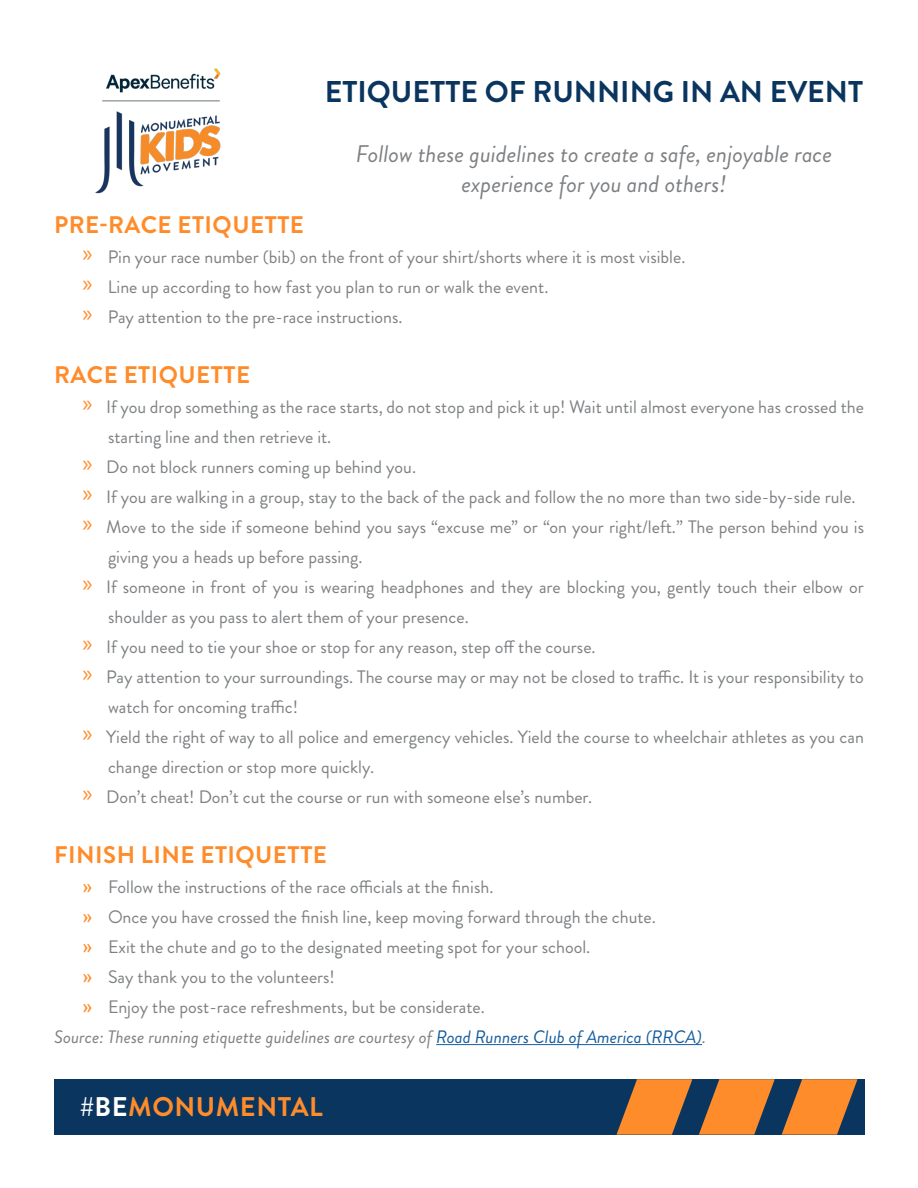
<style>
.page{position:relative;width:918px;height:1188px;background:#fff}
.page>*{position:absolute;margin:0;border:0;box-sizing:border-box;transform-origin:0 0}
.t1{font:700 30px "Brandon Grotesque";color:#0a355e}
.Subhead{font:700 27px "Brandon Grotesque";letter-spacing:.02em;color:#ff8c2b}
.t2{font:italic 24px/30px "Brandon Grotesque";color:#7e8083;text-align:center}
.t3{font:700 24px "Brandon Grotesque";letter-spacing:.02em;color:#ff8c2b}
.t4{font:18px/30px "Brandon Grotesque";color:#7e8083}
.t5{font:italic 18px "Brandon Grotesque";color:#7e8083}
.s1{font-family:"Myriad Pro";font-size:24px;color:#ff8c2b}
.s2{font-size:24px;color:#ff8c2b}
.s3{color:#175d9e}
.s4{color:#fff}
</style>
<div class="page">
<div style="left:54px;top:1080px;width:810px;height:55px;background:#0a355e"></div>
<svg style="left:782px;top:1079px;width:75px;height:56px"></svg>
<svg style="left:699px;top:1079px;width:76px;height:56px"></svg>
<svg style="left:617px;top:1079px;width:75px;height:56px"></svg>
<hr style="left:436px;top:1044px;width:266px;height:1px;background:#175d9e">
<img style="left:95px;top:68px;width:126px;height:126px">
<p class="t1" style="left:325px;top:71px;width:540px">ETIQUETTE OF RUNNING IN AN EVENT</p>
<p class="t2" style="left:356px;top:139px;width:478px">Follow these guidelines to create a safe, enjoyable race experience for you and others!</p>
<p class="t3" style="left:54px;top:208px;width:251px">PRE-RACE ETIQUETTE</p>
<p class="t4" style="left:82px;top:242px;width:604px"><span class="s1">»</span> Pin your race number (bib) on the front of your shirt/shorts where it is most visible.</p>
<p class="t4" style="left:82px;top:272px;width:467px"><span class="s1">»</span> Line up according to how fast you plan to run or walk the event.</p>
<p class="t4" style="left:82px;top:302px;width:322px"><span class="s1">»</span> Pay attention to the pre-race instructions.</p>
<p class="t3" style="left:54px;top:358px;width:198px">RACE ETIQUETTE</p>
<p class="t4" style="left:108px;top:392px;width:758px;text-indent:-26px"><span class="s1">»</span> If you drop something as the race starts, do not stop and pick it up! Wait until almost everyone has crossed the starting line and then retrieve it.</p>
<p class="t4" style="left:82px;top:452px;width:335px"><span class="s1">»</span> Do not block runners coming up behind you.</p>
<p class="t4" style="left:82px;top:482px;width:775px"><span class="s1">»</span> If you are walking in a group, stay to the back of the pack and follow the no more than two side-by-side rule.</p>
<p class="t4" style="left:108px;top:512px;width:758px;text-indent:-26px"><span class="s1">»</span> Move to the side if someone behind you says “excuse me” or “on your right/left.” The person behind you is giving you a heads up before passing.</p>
<p class="t4" style="left:108px;top:572px;width:757px;text-indent:-26px"><span class="s1">»</span> If someone in front of you is wearing headphones and they are blocking you, gently touch their elbow or shoulder as you pass to alert them of your presence.</p>
<p class="t4" style="left:82px;top:632px;width:515px"><span class="s1">»</span> If you need to tie your shoe or stop for any reason, step off the course.</p>
<p class="t4" style="left:108px;top:662px;width:757px;text-indent:-26px"><span class="s1">»</span> Pay attention to your surroundings. The course may or may not be closed to traffic. It is your responsibility to watch for oncoming traffic!</p>
<p class="t4" style="left:108px;top:722px;width:758px;text-indent:-26px"><span class="s1">»</span> Yield the right of way to all police and emergency vehicles. Yield the course to wheelchair athletes as you can change direction or stop more quickly.</p>
<p class="t4" style="left:82px;top:782px;width:511px"><span class="s1">»</span> Don’t cheat! Don’t cut the course or run with someone else’s number.</p>
<p class="t3" style="left:54px;top:838px;width:274px">FINISH LINE ETIQUETTE</p>
<p class="t4" style="left:83px;top:872px;width:412px"><span class="s2">»</span> Follow the instructions of the race officials at the finish.</p>
<p class="t4" style="left:83px;top:902px;width:575px"><span class="s2">»</span> Once you have crossed the finish line, keep moving forward through the chute.</p>
<p class="t4" style="left:83px;top:932px;width:509px"><span class="s2">»</span> Exit the chute and go to the designated meeting spot for your school.</p>
<p class="t4" style="left:83px;top:962px;width:254px"><span class="s2">»</span> Say thank you to the volunteers!</p>
<p class="t4" style="left:83px;top:992px;width:404px"><span class="s2">»</span> Enjoy the post-race refreshments, but be considerate.</p>
<p class="t5" style="left:54px;top:1024px;width:654px">Source: These running etiquette guidelines are courtesy of <span class="s3">Road Runners Club of America (RRCA)</span>.</p>
<p class="Subhead" style="left:80px;top:1087px;width:244px"><span class="s4">#BE</span>MONUMENTAL</p>
</div>
